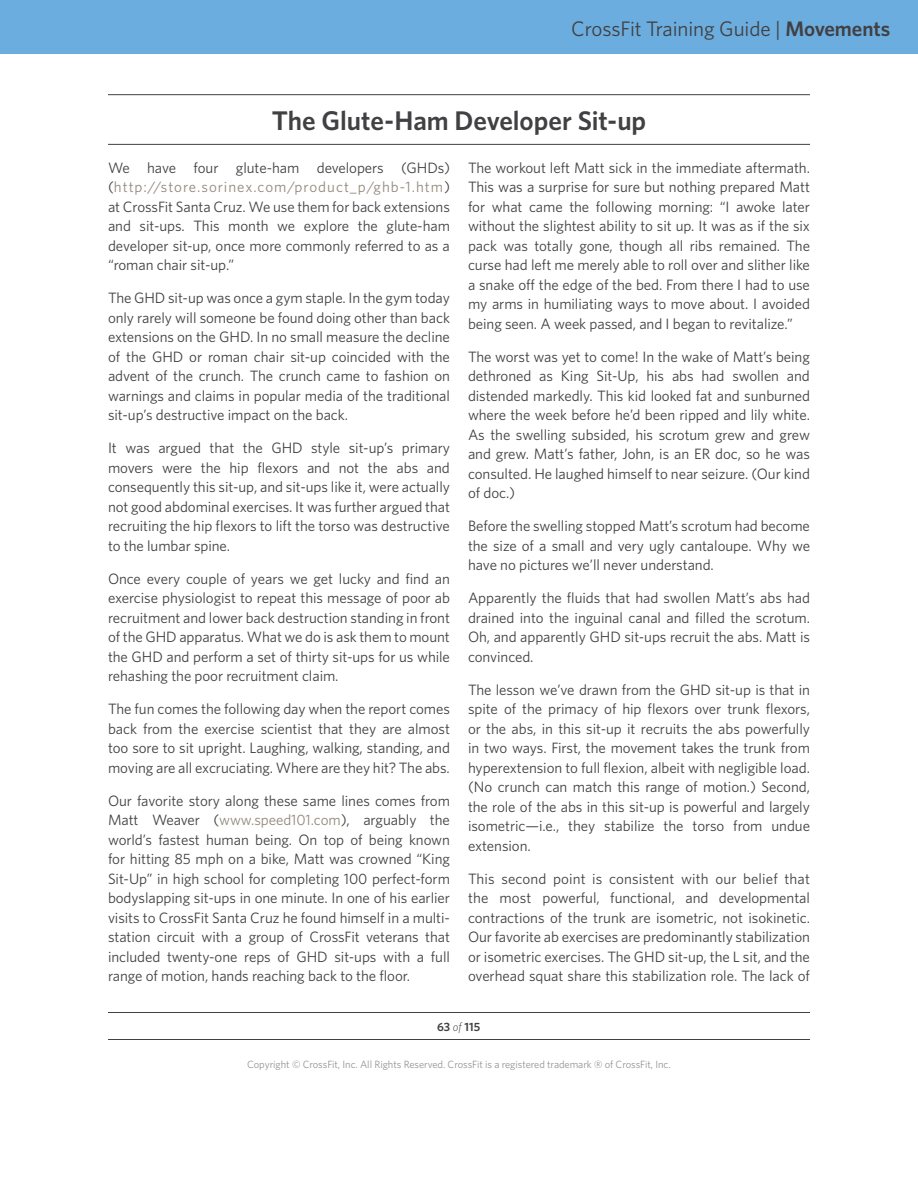
<style>
.page{position:relative;width:918px;height:1188px;background:#fff}
.page>*{position:absolute;margin:0;border:0;box-sizing:border-box;transform-origin:0 0}
.t1{font:600 27px "Whitney HTF";color:#414042}
.t2{font:21px "Whitney HTF";letter-spacing:-.005em;color:#414042}
.t3{font:15px/19.5px "Whitney HTF";letter-spacing:-.005em;color:#414042;text-align:justify}
.t4{font:600 12px "Whitney HTF";color:#414042}
.t5{font:10.5px "Whitney HTF";letter-spacing:-.005em;color:#939598}
.s1{font-weight:600}
.s2{color:#93897a}
.s3{font-weight:300;font-style:italic}
</style>
<div class="page">
<hr style="left:108px;top:1012px;width:702px;height:1px;background:#414042">
<hr style="left:108px;top:1039px;width:702px;height:1px;background:#414042">
<div style="left:0;top:0;width:918px;height:54px;background:#6caddf"></div>
<hr style="left:108px;top:144px;width:702px;height:1px;background:#414042">
<hr style="left:108px;top:94px;width:702px;height:1px;background:#414042">
<h2 class="t2" style="left:571px;top:16px;width:320px">CrossFit Training Guide | <span class="s1">Movements</span></h2>
<h1 class="t1" style="left:272px;top:105px;width:376px">The Glute-Ham Developer Sit-up</h1>
<p class="t3" style="left:108px;top:158px;width:344px">We have four glute-ham developers (GHDs) (<span class="s2">http://store.sorinex.com/product_p/ghb-1.htm</span>) at CrossFit Santa Cruz. We use them for back extensions and sit-ups. This month we explore the glute-ham developer sit-up, once more commonly referred to as a “roman chair sit-up.”</p>
<p class="t3" style="left:108px;top:288px;width:344px">The GHD sit-up was once a gym staple. In the gym today only rarely will someone be found doing other than back extensions on the GHD. In no small measure the decline of the GHD or roman chair sit-up coincided with the advent of the crunch. The crunch came to fashion on warnings and claims in popular media of the traditional sit-up’s destructive impact on the back.</p>
<p class="t3" style="left:108px;top:438px;width:344px">It was argued that the GHD style sit-up’s primary movers were the hip flexors and not the abs and consequently this sit-up, and sit-ups like it, were actually not good abdominal exercises. It was further argued that recruiting the hip flexors to lift the torso was destructive to the lumbar spine.</p>
<p class="t3" style="left:108px;top:569px;width:344px">Once every couple of years we get lucky and find an exercise physiologist to repeat this message of poor ab recruitment and lower back destruction standing in front of the GHD apparatus. What we do is ask them to mount the GHD and perform a set of thirty sit-ups for us while rehashing the poor recruitment claim.</p>
<p class="t3" style="left:108px;top:699px;width:344px">The fun comes the following day when the report comes back from the exercise scientist that they are almost too sore to sit upright. Laughing, walking, standing, and moving are all excruciating. Where are they hit? The abs.</p>
<p class="t3" style="left:108px;top:791px;width:344px">Our favorite story along these same lines comes from Matt Weaver (<span class="s2">www.speed101.com</span>), arguably the world’s fastest human being. On top of being known for hitting 85 mph on a bike, Matt was crowned “King Sit-Up” in high school for completing 100 perfect-form bodyslapping sit-ups in one minute. In one of his earlier visits to CrossFit Santa Cruz he found himself in a multi&shy;station circuit with a group of CrossFit veterans that included twenty-one reps of GHD sit-ups with a full range of motion, hands reaching back to the floor.</p>
<p class="t3" style="left:468px;top:158px;width:344px">The workout left Matt sick in the immediate aftermath.<br>This was a surprise for sure but nothing prepared Matt for what came the following morning: “I awoke later without the slightest ability to sit up. It was as if the six pack was totally gone, though all ribs remained. The curse had left me merely able to roll over and slither like a snake off the edge of the bed. From there I had to use my arms in humiliating ways to move about. I avoided being seen. A week passed, and I began to revitalize.”</p>
<p class="t3" style="left:468px;top:347px;width:344px">The worst was yet to come! In the wake of Matt’s being dethroned as King Sit-Up, his abs had swollen and distended markedly. This kid looked fat and sunburned where the week before he’d been ripped and lily white.<br>As the swelling subsided, his scrotum grew and grew and grew. Matt’s father, John, is an ER doc, so he was consulted. He laughed himself to near seizure. (Our kind of doc.)</p>
<p class="t3" style="left:468px;top:516px;width:344px">Before the swelling stopped Matt’s scrotum had become the size of a small and very ugly cantaloupe. Why we have no pictures we’ll never understand.</p>
<p class="t3" style="left:468px;top:588px;width:344px">Apparently the fluids that had swollen Matt’s abs had drained into the inguinal canal and filled the scrotum.<br>Oh, and apparently GHD sit-ups recruit the abs. Matt is convinced.</p>
<p class="t3" style="left:468px;top:680px;width:344px">The lesson we’ve drawn from the GHD sit-up is that in spite of the primacy of hip flexors over trunk flexors, or the abs, in this sit-up it recruits the abs powerfully in two ways. First, the movement takes the trunk from hyperextension to full flexion, albeit with negligible load. (No crunch can match this range of motion.) Second, the role of the abs in this sit-up is powerful and largely isometric—i.e., they stabilize the torso from undue extension.</p>
<p class="t3" style="left:468px;top:869px;width:344px">This second point is consistent with our belief that the most powerful, functional, and developmental contractions of the trunk are isometric, not isokinetic.<br>Our favorite ab exercises are predominantly stabilization or isometric exercises. The GHD sit-up, the L sit, and the overhead squat share this stabilization role. The lack of</p>
<p class="t4" style="left:437px;top:1020px;width:45px">63 <span class="s3">of</span> 115</p>
<p class="t5" style="left:247px;top:1058px;width:425px">Copyright © CrossFit, Inc. All Rights Reserved. CrossFit is a registered trademark ‰ of CrossFit, Inc.</p>
</div>
